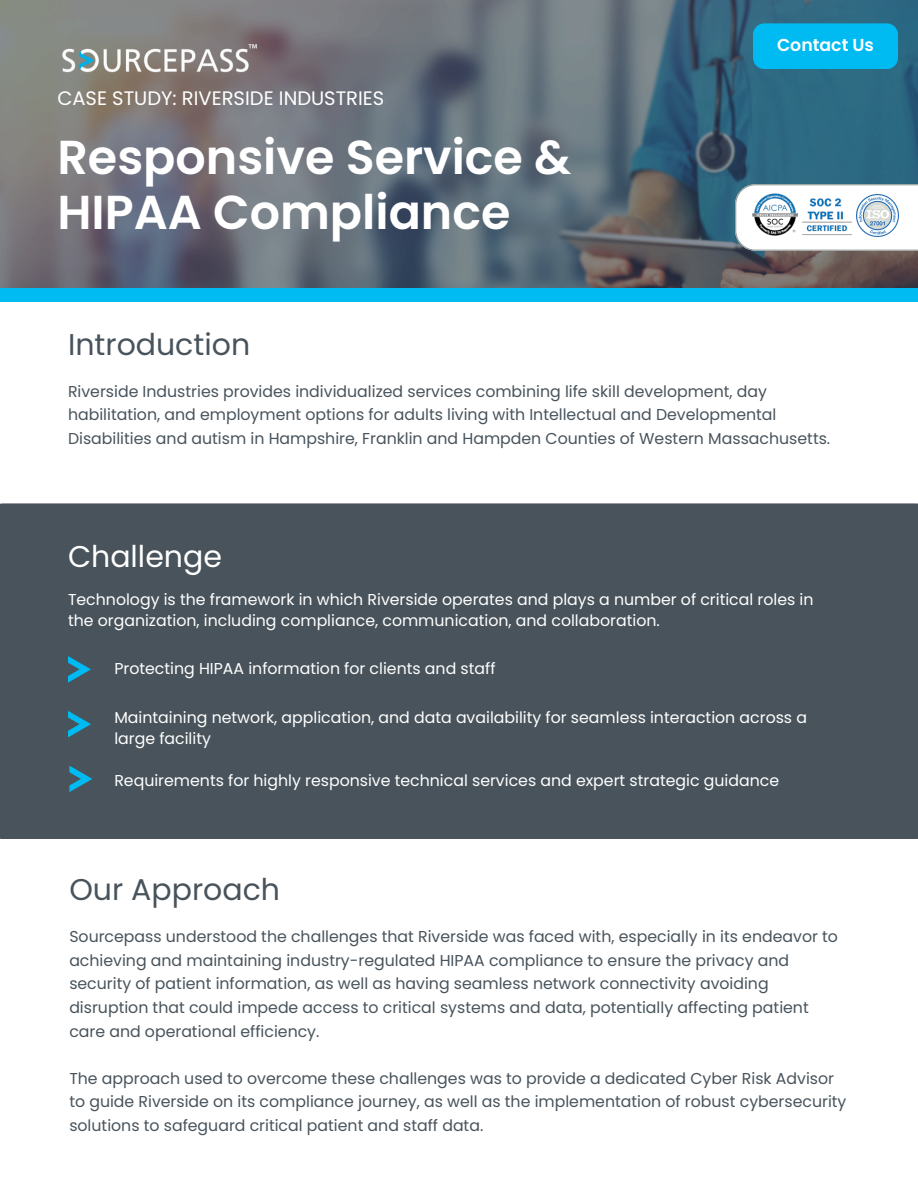
<style>
.page{position:relative;width:918px;height:1188px;background:#fff}
.page>*{position:absolute;margin:0;border:0;box-sizing:border-box;transform-origin:0 0}
.t1{font:600 47.55px/55.2px "Poppins";color:#fff}
.t2{font:30px "Poppins";color:#48535b}
.t3{font:30px "Poppins";color:#fff}
.t4{font:19.5px "Poppins";color:#fff}
.t5{font:600 17.25px "Poppins";color:#fff}
.t6{font:15.75px/23.7px "Poppins";color:#48535b}
.t7{font:15.75px/21.3px "Poppins";color:#fff}
</style>
<div class="page">
<div style="left:0;top:288px;width:918px;height:14px;background:#00baf2"></div>
<svg style="left:0;top:0;width:918px;height:288px;background:#606d78"></svg>
<svg style="left:735px;top:184px;width:183px;height:67px"></svg>
<img style="left:857px;top:195px;width:41px;height:41px">
<img style="left:752px;top:193px;width:101px;height:45px">
<div style="left:753px;top:23px;width:145px;height:46px;background:#00baf2;border-radius:11px"></div>
<div style="left:0;top:503px;width:918px;height:336px;background:#48535b"></div>
<svg style="left:68px;top:656px;width:23px;height:27px"></svg>
<svg style="left:68px;top:711px;width:23px;height:26px"></svg>
<svg style="left:69px;top:766px;width:23px;height:26px"></svg>
<img style="left:61px;top:44px;width:196px;height:33px">
<h4 class="t4" style="left:57px;top:85px;width:328px">CASE STUDY: RIVERSIDE INDUSTRIES</h4>
<p class="t1" style="left:57px;top:130px;width:515px">Responsive Service &amp;<br>HIPAA Compliance</p>
<h2 class="t2" style="left:68px;top:323px;width:184px">Introduction</h2>
<p class="t5" style="left:777px;top:33px;width:99px">Contact Us</p>
<h1 class="t6" style="left:68px;top:379px;width:764px">Riverside Industries provides individualized services combining life skill development, day habilitation, and employment options for adults living with Intellectual and Developmental<br>Disabilities and autism in Hampshire, Franklin and Hampden Counties of Western Massachusetts.</h1>
<p class="t3" style="left:68px;top:535px;width:156px">Challenge</p>
<p class="t7" style="left:68px;top:589px;width:747px">Technology is the framework in which Riverside operates and plays a number of critical roles in the organization, including compliance, communication, and collaboration.</p>
<p class="t7" style="left:114px;top:658px;width:383px">Protecting HIPAA information for clients and staff</p>
<p class="t7" style="left:114px;top:707px;width:694px">Maintaining network, application, and data availability for seamless interaction across a large facility</p>
<p class="t7" style="left:114px;top:769px;width:666px">Requirements for highly responsive technical services and expert strategic guidance</p>
<p class="t2" style="left:69px;top:869px;width:212px">Our Approach</p>
<p class="t6" style="left:69px;top:925px;width:770px">Sourcepass understood the challenges that Riverside was faced with, especially in its endeavor to achieving and maintaining industry-regulated HIPAA compliance to ensure the privacy and security of patient information, as well as having seamless network connectivity avoiding disruption that could impede access to critical systems and data, potentially affecting patient care and operational efficiency.</p>
<h2 class="t6" style="left:69px;top:1067px;width:779px">The approach used to overcome these challenges was to provide a dedicated Cyber Risk Advisor to guide Riverside on its compliance journey, as well as the implementation of robust cybersecurity solutions to safeguard critical patient and staff data.</h2>
</div>
